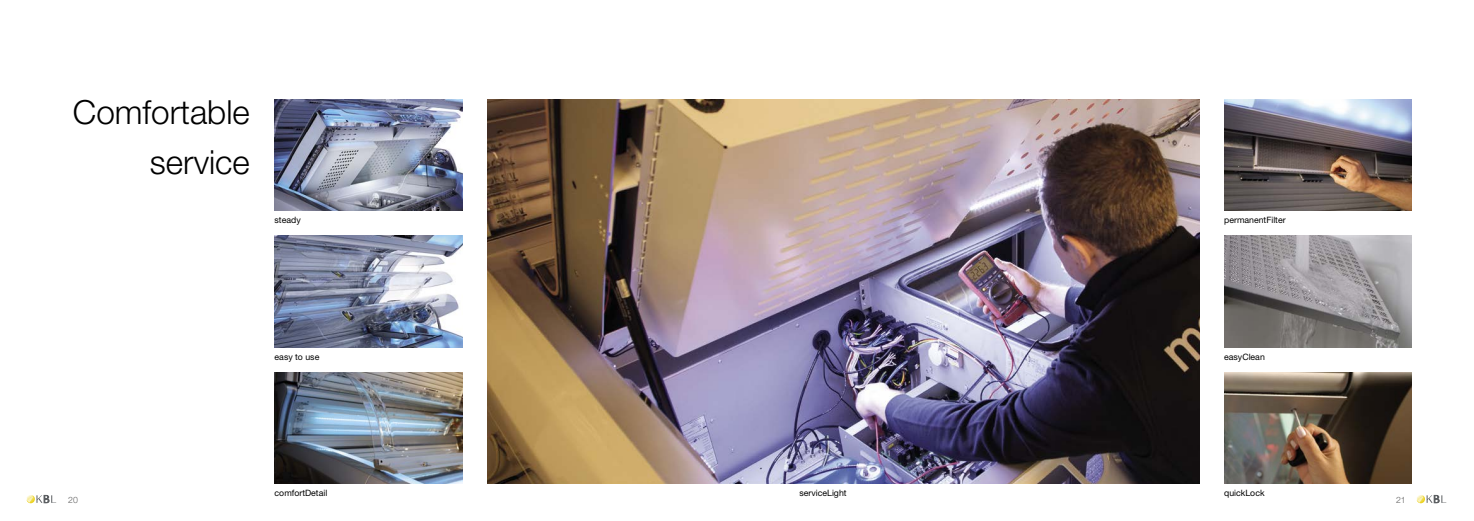
<style>
.page{position:relative;width:1474px;height:521px;background:#fff}
.page>*{position:absolute;margin:0;border:0;box-sizing:border-box;transform-origin:0 0}
.t1{font:300 33.25px/49.6px "Helvetica Neue LT Std";color:#000;text-align:right}
.t2{font:8.75px "Helvetica Neue LT Std";color:#000}
.t3{font:300 8.75px "Helvetica Neue LT Std";color:#636363}
</style>
<div class="page">
<svg style="left:1416px;top:495px;width:30px;height:8px"></svg>
<svg style="left:27px;top:495px;width:29px;height:8px"></svg>
<img style="left:487px;top:99px;width:712px;height:385px">
<img style="left:1224px;top:99px;width:187px;height:112px">
<img style="left:1224px;top:236px;width:187px;height:111px">
<img style="left:1224px;top:372px;width:187px;height:112px">
<img style="left:274px;top:99px;width:188px;height:112px">
<img style="left:274px;top:236px;width:188px;height:111px">
<img style="left:274px;top:372px;width:188px;height:112px">
<h1 class="t1" style="left:73px;top:87px;width:178px">Comfortable service</h1>
<p class="t2" style="left:274px;top:215px;width:28px">steady</p>
<p class="t2" style="left:274px;top:351px;width:46px">easy to use</p>
<p class="t2" style="left:1224px;top:215px;width:63px">permanentFilter</p>
<p class="t2" style="left:1224px;top:351px;width:42px">easyClean</p>
<p class="t3" style="left:68px;top:494px;width:11px">20</p>
<p class="t2" style="left:274px;top:488px;width:54px">comfortDetail</p>
<p class="t2" style="left:1224px;top:488px;width:42px">quickLock</p>
<p class="t2" style="left:799px;top:488px;width:49px">serviceLight</p>
<p class="t3" style="left:1395px;top:494px;width:11px">21</p>
</div>
